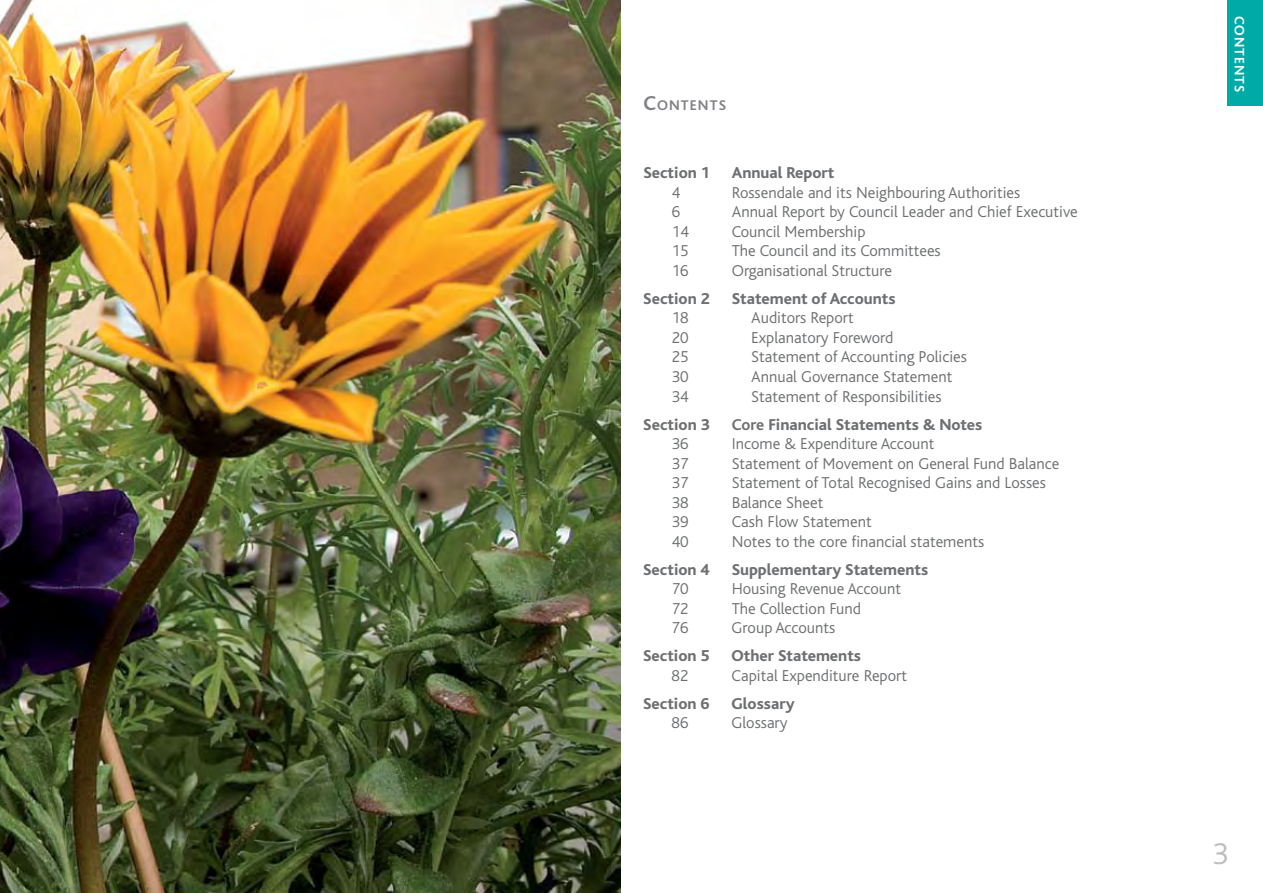
<style>
.page{position:relative;width:1263px;height:893px;background:#fff}
.page>*{position:absolute;margin:0;border:0;box-sizing:border-box;transform-origin:0 0}
.t1{font:300 31.5px "Bliss";color:#bcbdc0}
.t2{font:300 16.5px "Bliss";color:#6d6f71}
.t3{font:800 16.5px "Bliss";color:#6d6f71}
.t4{font:700 14.7px "Bliss";letter-spacing:.07em;color:#808285}
.t5{font:700 14.25px "Bliss";letter-spacing:.07em;color:#fff}
.s1{font-size:21px}
.s2{font-weight:700}
</style>
<div class="page">
<img style="left:0;top:0;width:621px;height:893px">
<div style="left:1228px;top:0;width:35px;height:105px;background:#00aaa6"></div>
<p class="t4" style="left:643px;top:97px;width:84px"><span class="s1">C</span>ONTENTS</p>
<p class="t3" style="left:643px;top:164px;width:68px">Section 1</p>
<p class="t3" style="left:732px;top:164px;width:104px">Annual Report</p>
<p class="t2" style="left:672px;top:184px;width:10px">4</p>
<p class="t2" style="left:732px;top:184px;width:290px">Rossendale and its Neighbouring Authorities</p>
<p class="t2" style="left:672px;top:203px;width:10px">6</p>
<p class="t2" style="left:732px;top:203px;width:347px">Annual Report by Council Leader and Chief Executive</p>
<p class="t2" style="left:672px;top:223px;width:18px">14</p>
<p class="t2" style="left:732px;top:223px;width:135px">Council Membership</p>
<p class="t2" style="left:672px;top:242px;width:18px">15</p>
<p class="t2" style="left:732px;top:242px;width:210px">The Council and its Committees</p>
<p class="t2" style="left:672px;top:262px;width:18px">16</p>
<p class="t2" style="left:732px;top:262px;width:162px">Organisational Structure</p>
<p class="t3" style="left:643px;top:290px;width:68px">Section 2</p>
<p class="t3" style="left:732px;top:290px;width:165px">Statement of Accounts</p>
<p class="t2" style="left:672px;top:309px;width:18px">18</p>
<p class="t2" style="left:751px;top:309px;width:104px">Auditors Report</p>
<p class="t2" style="left:672px;top:329px;width:18px">20</p>
<p class="t2" style="left:751px;top:329px;width:144px">Explanatory Foreword</p>
<p class="t2" style="left:672px;top:348px;width:18px">25</p>
<p class="t2" style="left:751px;top:348px;width:217px">Statement of Accounting Policies</p>
<p class="t2" style="left:672px;top:368px;width:18px">30</p>
<p class="t2" style="left:751px;top:368px;width:203px">Annual Governance Statement</p>
<p class="t2" style="left:672px;top:387px;width:18px">34</p>
<p class="t2" style="left:751px;top:387px;width:192px">Statement of Responsibilities</p>
<p class="t3" style="left:643px;top:416px;width:68px">Section 3</p>
<p class="t3" style="left:732px;top:416px;width:252px"><span class="s2">Core</span> Financial Statements &amp; Notes</p>
<p class="t2" style="left:672px;top:435px;width:18px">36</p>
<p class="t2" style="left:732px;top:435px;width:204px">Income &amp; Expenditure Account</p>
<p class="t2" style="left:672px;top:454px;width:18px">37</p>
<p class="t2" style="left:732px;top:454px;width:329px">Statement of Movement on General Fund Balance</p>
<p class="t2" style="left:672px;top:474px;width:18px">37</p>
<p class="t2" style="left:732px;top:474px;width:316px">Statement of Total Recognised Gains and Losses</p>
<p class="t2" style="left:672px;top:493px;width:18px">38</p>
<p class="t2" style="left:732px;top:493px;width:93px">Balance Sheet</p>
<p class="t2" style="left:672px;top:513px;width:18px">39</p>
<p class="t2" style="left:732px;top:513px;width:142px">Cash Flow Statement</p>
<p class="t2" style="left:672px;top:532px;width:18px">40</p>
<p class="t2" style="left:732px;top:532px;width:254px">Notes to the core financial statements</p>
<p class="t3" style="left:643px;top:561px;width:68px">Section 4</p>
<p class="t3" style="left:732px;top:561px;width:198px">Supplementary Statements</p>
<p class="t2" style="left:672px;top:580px;width:18px">70</p>
<p class="t2" style="left:732px;top:580px;width:171px">Housing Revenue Account</p>
<p class="t2" style="left:672px;top:599px;width:18px">72</p>
<p class="t2" style="left:732px;top:599px;width:131px">The Collection Fund</p>
<p class="t2" style="left:672px;top:619px;width:18px">76</p>
<p class="t2" style="left:732px;top:619px;width:105px">Group Accounts</p>
<p class="t3" style="left:643px;top:647px;width:68px">Section 5</p>
<p class="t3" style="left:732px;top:647px;width:131px">Other Statements</p>
<p class="t2" style="left:672px;top:666px;width:18px">82</p>
<p class="t2" style="left:732px;top:666px;width:177px">Capital Expenditure Report</p>
<p class="t3" style="left:643px;top:695px;width:68px">Section 6</p>
<p class="t3" style="left:732px;top:695px;width:64px">Glossary</p>
<p class="t2" style="left:672px;top:714px;width:18px">86</p>
<p class="t2" style="left:732px;top:714px;width:58px">Glossary</p>
<p class="t5" style="left:1247px;top:16px;width:78px;rotate:90deg">CONTENTS</p>
<p class="t1" style="left:1212px;top:837px;width:18px">3</p>
</div>
